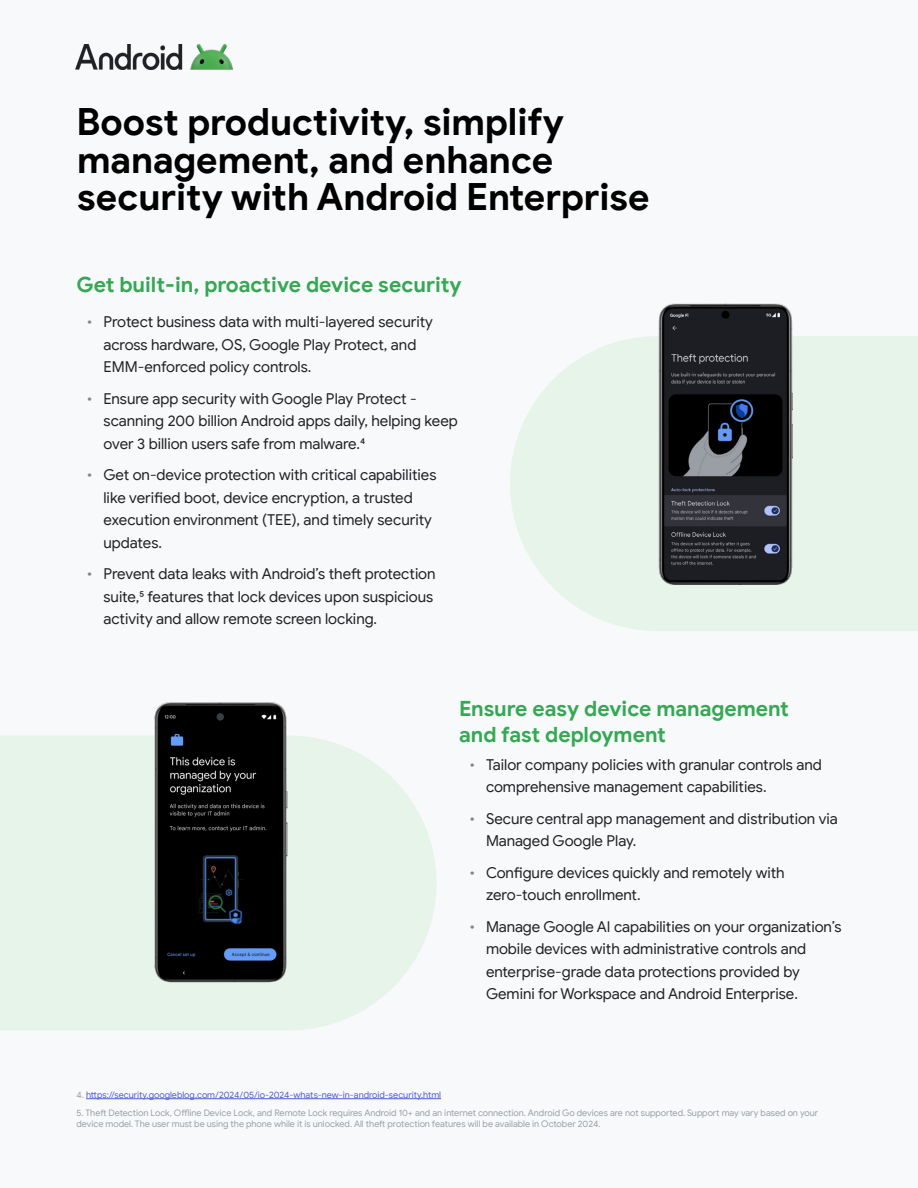
<style>
.page{position:relative;width:918px;height:1188px;background:#f8f9fa}
.page>*{position:absolute;margin:0;border:0;box-sizing:border-box;transform-origin:0 0}
.t1{font:700 37.5px/37.5px "Google Sans Display";color:#000}
.t2{font:700 21px/25.2px "Google Sans";letter-spacing:-.005em;color:#34a853}
.t3{font:15px/22.5px "Google Sans";letter-spacing:-.005em;color:#202124}
.t4{font:9px/10.8px "Google Sans";color:#9aa0a6}
.t5{font:9px "Google Sans";color:#4f5cd6}
.s1{color:#80868b}
.s2{color:#9aa0a6}
</style>
<div class="page">
<img style="left:76px;top:45px;width:157px;height:24px">
<svg style="left:510px;top:336px;width:408px;height:295px;fill:#e6f4ea"></svg>
<svg style="left:0;top:736px;width:436px;height:294px;fill:#e6f4ea"></svg>
<hr style="left:86px;top:1098px;width:355px;height:1px;background:#4f5cd6">
<img style="left:658px;top:303px;width:134px;height:282px">
<img style="left:154px;top:702px;width:134px;height:282px">
<h1 class="t1" style="left:77px;top:104px;width:575px">Boost productivity, simplify management, and enhance security with Android Enterprise</h1>
<h2 class="t2" style="left:76px;top:272px;width:387px">Get built-in, proactive device security</h2>
<p class="t3" style="left:104px;top:311px;width:331px;text-indent:-17px"><span class="s1">•</span> Protect business data with multi-layered security across hardware, OS, Google Play Protect, and<br>EMM-enforced policy controls.</p>
<p class="t3" style="left:104px;top:387px;width:356px;text-indent:-17px"><span class="s1">•</span> Ensure app security with Google Play Protect - scanning 200 billion Android apps daily, helping keep over 3 billion users safe from malware.⁴</p>
<p class="t3" style="left:104px;top:464px;width:335px;text-indent:-17px"><span class="s1">•</span> Get on-device protection with critical capabilities like verified boot, device encryption, a trusted execution environment (TEE), and timely security updates.</p>
<p class="t3" style="left:104px;top:563px;width:334px;text-indent:-17px"><span class="s1">•</span> Prevent data leaks with Android’s theft protection suite,5 features that lock devices upon suspicious activity and allow remote screen locking.</p>
<h2 class="t2" style="left:459px;top:697px;width:332px">Ensure easy device management and fast deployment</h2>
<p class="t3" style="left:486px;top:753px;width:337px;text-indent:-17px"><span class="s1">•</span> Tailor company policies with granular controls and comprehensive management capabilities.</p>
<p class="t3" style="left:486px;top:807px;width:353px;text-indent:-17px"><span class="s1">•</span> Secure central app management and distribution via<br>Managed Google Play.</p>
<p class="t3" style="left:486px;top:861px;width:300px;text-indent:-17px"><span class="s1">•</span> Configure devices quickly and remotely with zero-touch enrollment.</p>
<p class="t3" style="left:486px;top:915px;width:357px;text-indent:-17px"><span class="s1">•</span> Manage Google AI capabilities on your organization’s mobile devices with administrative controls and enterprise-grade data protections provided by Gemini for Workspace and Android Enterprise.</p>
<p class="t5" style="left:76px;top:1089px;width:366px"><span class="s2">4.</span> https://security.googleblog.com/2024/05/io-2024-whats-new-in-android-security.html</p>
<p class="t4" style="left:76px;top:1107px;width:743px">5. Theft Detection Lock, Offline Device Lock, and Remote Lock requires Android 10+ and an internet connection. Android Go devices are not supported. Support may vary based on your device model. The user must be using the phone while it is unlocked. All theft protection features will be available in October 2024.</p>
</div>
